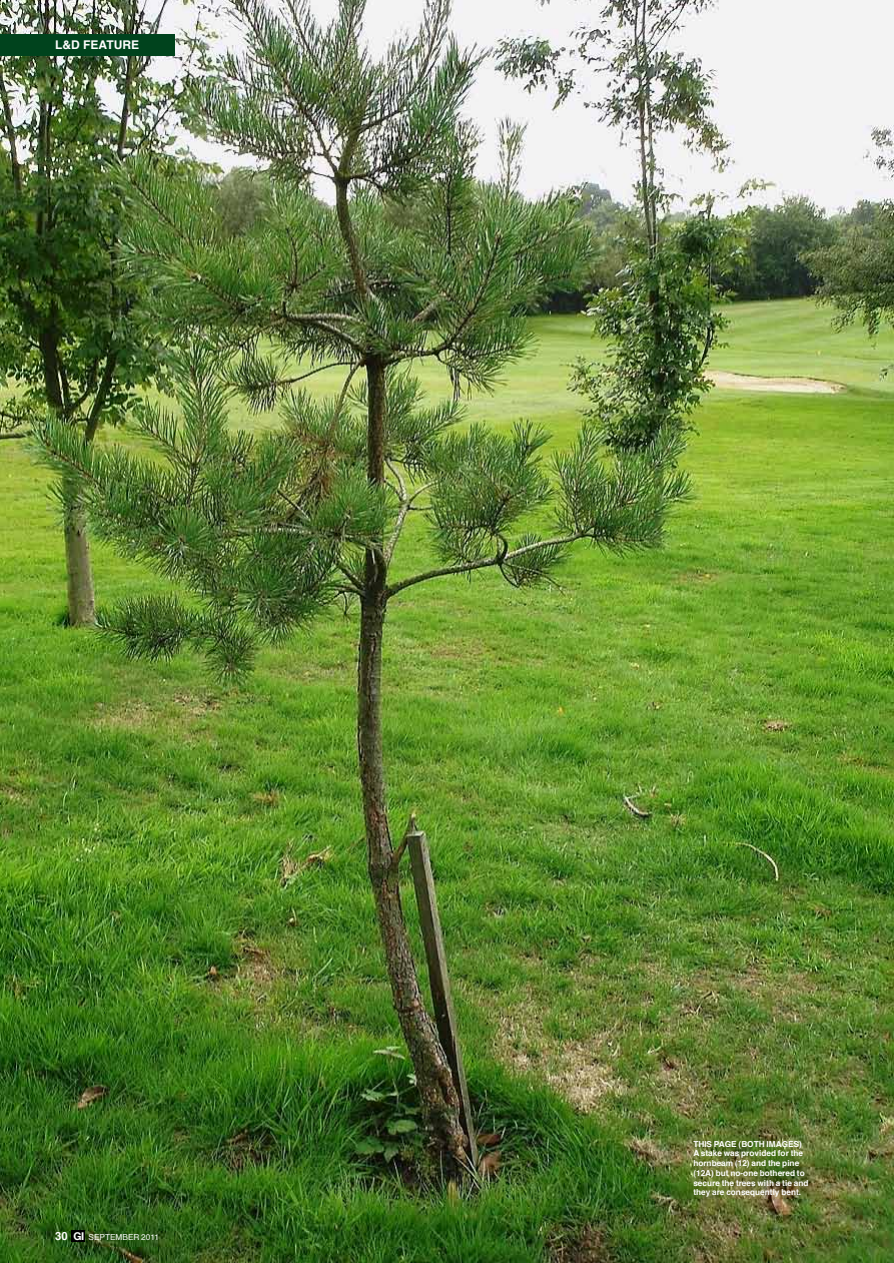
<style>
.page{position:relative;width:894px;height:1263px;background:#fff}
.page>*{position:absolute;margin:0;border:0;box-sizing:border-box;transform-origin:0 0}
.t1{font:700 12px "Helvetica";color:#fff}
.t2{font:700 8.25px/9.8px "Helvetica";color:#fff}
.t3{font:8.25px "Helvetica";color:#fff}
.s1{font-weight:700;font-size:11.25px}
.s2{font-family:"Helvetica Neue";font-weight:700;font-size:10.8px}
</style>
<div class="page">
<img style="left:0;top:0;width:893px;height:1263px">
<div style="left:0;top:34px;width:174px;height:21px;background:#00431d"></div>
<div style="left:71px;top:1230px;width:14px;height:11px;background:#000"></div>
<h1 class="t1" style="left:55px;top:35px;width:85px">L&amp;D Feature</h1>
<p class="t3" style="left:55px;top:1231px;width:105px"><span class="s1">30</span> <span class="s2">GI</span> SEPTEMBER 2011</p>
<p class="t2" style="left:693px;top:1139px;width:117px">THIS PAGE (BOTH IMAGES)<br>A stake was provided for the hornbeam (12) and the pine (12A) but no-one bothered to secure the trees with a tie and they are consequently bent.</p>
</div>
